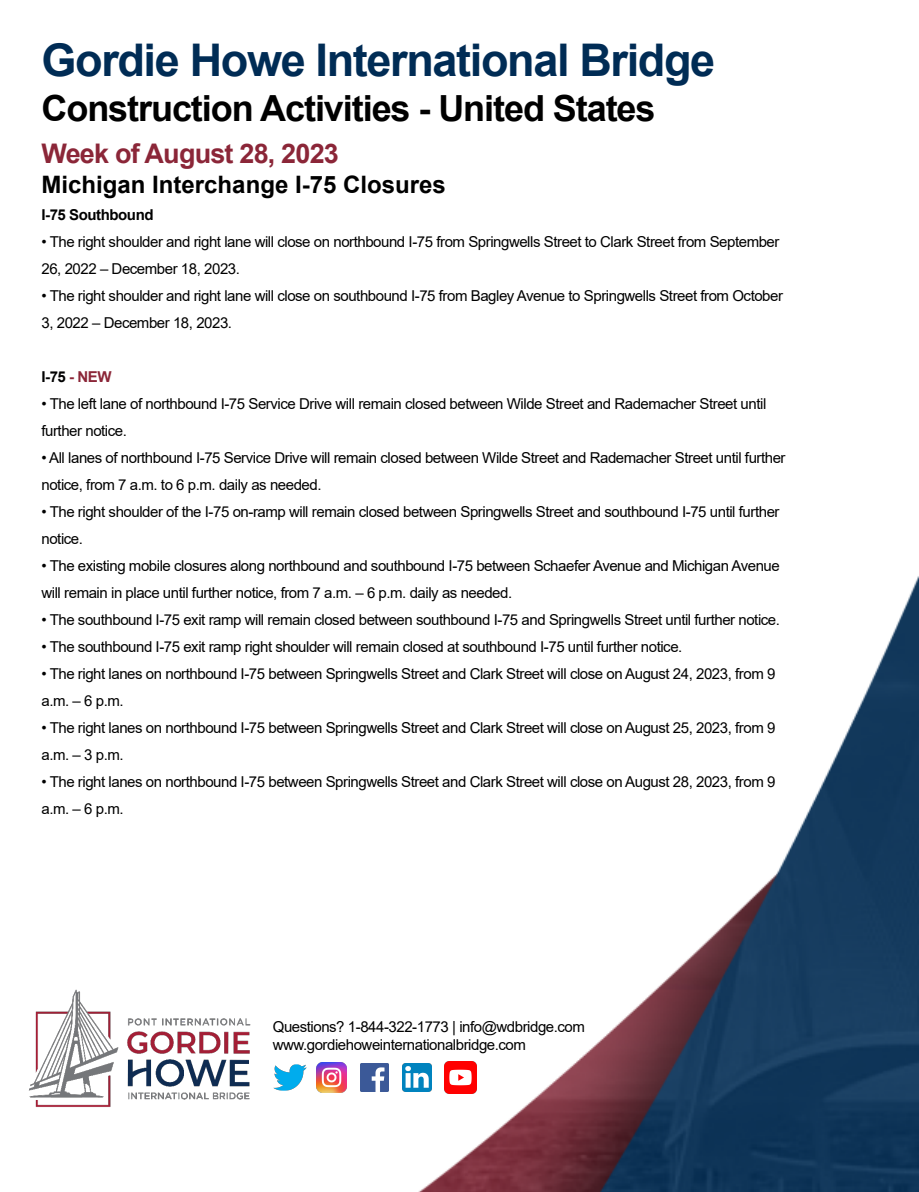
<style>
.page{position:relative;width:919px;height:1192px;background:#fff}
.page>*{position:absolute;margin:0;border:0;box-sizing:border-box;transform-origin:0 0}
.t1{font:700 45px "Arial";letter-spacing:-.03em;color:#002c55}
.t2{font:700 36px "Arial";letter-spacing:-.03em;color:#000}
.t3{font:700 27px "Arial";letter-spacing:-.03em;color:#8b2638}
.t4{font:700 24px "Arial";color:#000}
.t5{font:15px/27px "Arial";letter-spacing:-.03em;color:#000}
.t6{font:700 15px "Arial";letter-spacing:-.03em;color:#000}
.s1{color:#8b2638}
</style>
<div class="page">
<img style="left:319px;top:576px;width:599px;height:615px">
<img style="left:273px;top:1064px;width:34px;height:27px">
<img style="left:360px;top:1063px;width:28px;height:28px">
<img style="left:403px;top:1063px;width:29px;height:28px">
<img style="left:444px;top:1061px;width:32px;height:32px">
<img style="left:316px;top:1062px;width:30px;height:30px">
<img style="left:28px;top:989px;width:223px;height:118px">
<h1 class="t1" style="left:41px;top:29px;width:675px">Gordie Howe International Bridge</h1>
<h2 class="t2" style="left:41px;top:83px;width:615px">Construction Activities - United States</h2>
<h3 class="t3" style="left:41px;top:134px;width:299px">Week of August 28, 2023</h3>
<h3 class="t4" style="left:41px;top:167px;width:406px">Michigan Interchange I-75 Closures</h3>
<p class="t6" style="left:41px;top:204px;width:114px">I-75 Southbound</p>
<p class="t5" style="left:41px;top:228px;width:739px">• The right shoulder and right lane will close on northbound I-75 from Springwells Street to Clark Street from September<br>26, 2022 – December 18, 2023.</p>
<p class="t5" style="left:41px;top:282px;width:743px">• The right shoulder and right lane will close on southbound I-75 from Bagley Avenue to Springwells Street from October<br>3, 2022 – December 18, 2023.</p>
<p class="t6" style="left:41px;top:366px;width:72px">I-75 <span class="s1">- NEW</span></p>
<p class="t5" style="left:41px;top:390px;width:726px">• The left lane of northbound I-75 Service Drive will remain closed between Wilde Street and Rademacher Street until further notice.</p>
<p class="t5" style="left:41px;top:444px;width:745px">• All lanes of northbound I-75 Service Drive will remain closed between Wilde Street and Rademacher Street until further notice, from 7 a.m. to 6 p.m. daily as needed.</p>
<p class="t5" style="left:41px;top:498px;width:739px">• The right shoulder of the I-75 on-ramp will remain closed between Springwells Street and southbound I-75 until further notice.</p>
<p class="t5" style="left:41px;top:552px;width:739px">• The existing mobile closures along northbound and southbound I-75 between Schaefer Avenue and Michigan Avenue will remain in place until further notice, from 7 a.m. – 6 p.m. daily as needed.</p>
<p class="t5" style="left:41px;top:606px;width:740px">• The southbound I-75 exit ramp will remain closed between southbound I-75 and Springwells Street until further notice.</p>
<p class="t5" style="left:41px;top:633px;width:642px">• The southbound I-75 exit ramp right shoulder will remain closed at southbound I-75 until further notice.</p>
<p class="t5" style="left:41px;top:660px;width:735px">• The right lanes on northbound I-75 between Springwells Street and Clark Street will close on August 24, 2023, from 9 a.m. – 6 p.m.</p>
<p class="t5" style="left:41px;top:714px;width:735px">• The right lanes on northbound I-75 between Springwells Street and Clark Street will close on August 25, 2023, from 9 a.m. – 3 p.m.</p>
<p class="t5" style="left:41px;top:768px;width:735px">• The right lanes on northbound I-75 between Springwells Street and Clark Street will close on August 28, 2023, from 9 a.m. – 6 p.m.</p>
<p class="t5" style="left:273px;top:1017px;width:313px;line-height:18px">Questions? 1-844-322-1773 | info@wdbridge.com www.gordiehoweinternationalbridge.com</p>
</div>
